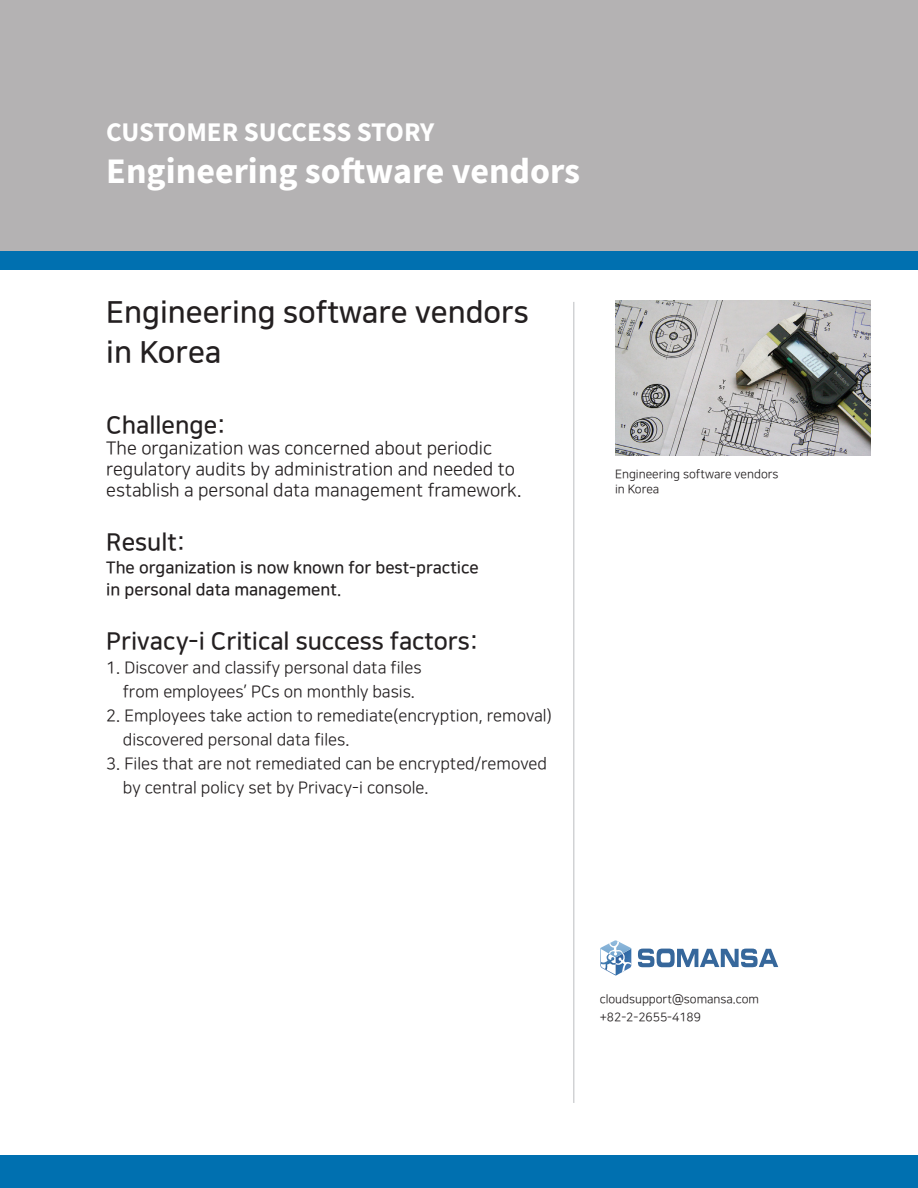
<style>
.page{position:relative;width:918px;height:1188px;background:#fff}
.page>*{position:absolute;margin:0;border:0;box-sizing:border-box;transform-origin:0 0}
.Page_Title{font:700 36px "Source Sans Pro";color:#fff}
.Heading1{font:30px "Nanum Square B";color:#231f20}
.Page_Title-2{font:700 27px "Source Sans Pro";letter-spacing:-.01em;color:#fff}
.Body_Text_-_Left{font:24px "Nanum Square B";color:#231f20}
.Body_Text_-_Left-2{font:18px/21px "Nanum Square R";color:#231f20}
.Body_Text_-_Justifie{font:16.5px "Nanum Square R";color:#231f20}
.Body_Text_-_Justifie-2{font:16.5px "Nanum Square B";color:#231f20}
.Small_Type{font:12px "Nanum Square R";color:#231f20}
.Figure_Caption{font:12px "Nanum Square R";color:#231f20}
</style>
<div class="page">
<hr style="left:574px;top:302px;width:1px;height:801px;background:#bcbdc0">
<div style="left:0;top:251px;width:918px;height:19px;background:#0070b0"></div>
<div style="left:0;top:1155px;width:918px;height:33px;background:#0070b0"></div>
<div style="left:0;top:0;width:918px;height:251px;background:#b4b2b3"></div>
<svg style="left:638px;top:949px;width:140px;height:18px"></svg>
<svg style="left:600px;top:940px;width:31px;height:35px"></svg>
<img style="left:615px;top:300px;width:255px;height:155px">
<p class="Page_Title-2" style="left:106px;top:114px;width:330px">CUSTOMER SUCCESS STORY</p>
<p class="Page_Title" style="left:106px;top:147px;width:475px">Engineering software vendors</p>
<p class="Heading1" style="left:106px;top:297px;width:424px">Engineering software vendors</p>
<p class="Heading1" style="left:106px;top:337px;width:117px">in Korea</p>
<p class="Body_Text_-_Left" style="left:106px;top:413px;width:121px">Challenge:</p>
<p class="Body_Text_-_Left-2" style="left:106px;top:438px;width:417px">The organization was concerned about periodic regulatory audits by administration and needed to establish a personal data management framework.</p>
<p class="Body_Text_-_Left" style="left:106px;top:530px;width:81px">Result:</p>
<p class="Body_Text_-_Justifie-2" style="left:106px;top:559px;width:374px">The organization is now known for best-practice</p>
<p class="Body_Text_-_Justifie-2" style="left:106px;top:581px;width:237px">in personal data management.</p>
<p class="Body_Text_-_Left" style="left:106px;top:629px;width:374px">Privacy-i Critical success factors:</p>
<p class="Body_Text_-_Justifie" style="left:106px;top:659px;width:317px">1. Discover and classify personal data files</p>
<p class="Body_Text_-_Justifie" style="left:123px;top:683px;width:294px">from employees’ PCs on monthly basis.</p>
<p class="Body_Text_-_Justifie" style="left:106px;top:707px;width:447px">2. Employees take action to remediate(encryption, removal)</p>
<p class="Body_Text_-_Justifie" style="left:123px;top:731px;width:228px">discovered personal data files.</p>
<p class="Body_Text_-_Justifie" style="left:106px;top:755px;width:442px">3. Files that are not remediated can be encrypted/removed</p>
<p class="Body_Text_-_Justifie" style="left:123px;top:779px;width:307px">by central policy set by Privacy-i console.</p>
<p class="Figure_Caption" style="left:615px;top:468px;width:165px">Engineering software vendors</p>
<p class="Figure_Caption" style="left:615px;top:483px;width:46px">in Korea</p>
<p class="Small_Type" style="left:600px;top:993px;width:161px">cloudsupport@somansa.com</p>
<p class="Small_Type" style="left:600px;top:1011px;width:103px">+82-2-2655-4189</p>
</div>
